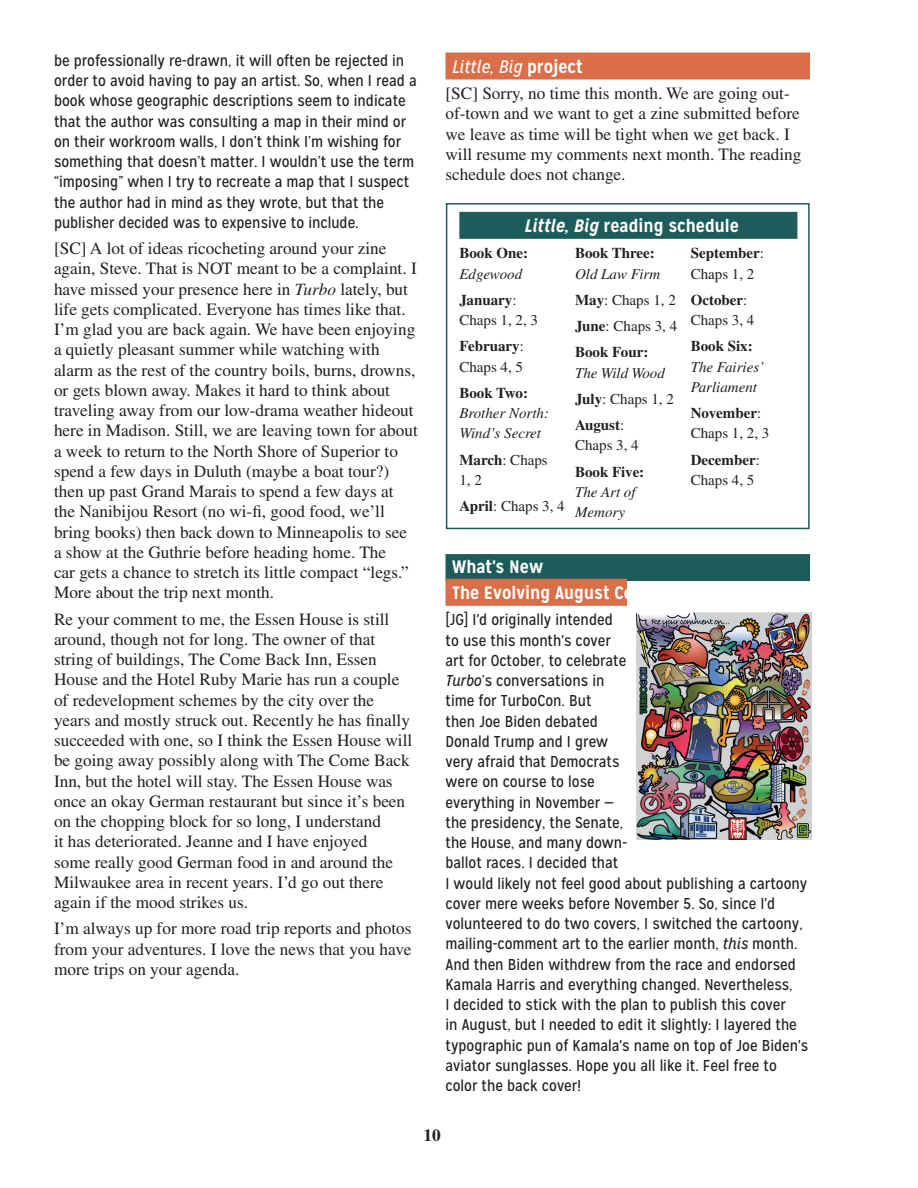
<style>
.page{position:relative;width:918px;height:1188px;background:#fff}
.page>*{position:absolute;margin:0;border:0;box-sizing:border-box;transform-origin:0 0}
.t1{font:700 18px/26.2px "Mission Gothic";color:#fff}
.t2{font:italic 18px "Mission Gothic";color:#fff}
.t3{font:17.25px/20.2px "Times LT Std";color:#231f20}
.t4{font:700 17.25px "Times LT Std";color:#231f20}
.t5{font:15.75px/20.2px "Mission Gothic";color:#231f20}
.t6{font:15px/26.2px "Times LT Std";color:#231f20}
.t7{font:italic 15px/26.2px "Times LT Std";color:#231f20}
.t8{font:700 15px/20.2px "Times LT Std";color:#231f20}
.s1{font-style:italic}
.s2{font-weight:700;font-style:normal}
.s3{font-style:normal}
.s4{font-weight:700}
.s5{font-weight:400}
</style>
<div class="page">
<div style="left:446px;top:554px;width:364px;height:27px;background:#1e5c5b"></div>
<div style="left:446px;top:579px;width:181px;height:27px;background:#d96e48"></div>
<div style="left:446px;top:52px;width:364px;height:28px;background:#d96e48"></div>
<div style="left:459px;top:212px;width:338px;height:27px;background:#1e5c5b"></div>
<div style="left:446px;top:203px;width:364px;height:326px;border:2px solid #1e5c5b"></div>
<img style="left:636px;top:612px;width:176px;height:227px">
<p class="t5" style="left:54px;top:50px;width:364px">be professionally re-drawn, it will often be rejected in order to avoid having to pay an artist. So, when I read a book whose geographic descriptions seem to indicate that the author was consulting a map in their mind or on their workroom walls, I don’t think I’m wishing for something that doesn’t matter. I wouldn’t use the term “imposing” when I try to recreate a map that I suspect the author had in mind as they wrote, but that the publisher decided was to expensive to include.</p>
<p class="t3" style="left:54px;top:238px;width:365px">[SC] A lot of ideas ricocheting around your zine again, Steve. That is NOT meant to be a complaint. I have missed your presence here in <span class="s1">Turbo</span> lately, but life gets complicated. Everyone has times like that.<br>I’m glad you are back again. We have been enjoying a quietly pleasant summer while watching with alarm as the rest of the country boils, burns, drowns, or gets blown away. Makes it hard to think about traveling away from our low-drama weather hideout here in Madison. Still, we are leaving town for about a week to return to the North Shore of Superior to spend a few days in Duluth (maybe a boat tour?) then up past Grand Marais to spend a few days at the Nanibijou Resort (no wi-fi, good food, we’ll bring books) then back down to Minneapolis to see a show at the Guthrie before heading home. The<br>car gets a chance to stretch its little compact “legs.” More about the trip next month.</p>
<p class="t3" style="left:54px;top:609px;width:360px">Re your comment to me, the Essen House is still around, though not for long. The owner of that string of buildings, The Come Back Inn, Essen House and the Hotel Ruby Marie has run a couple of redevelopment schemes by the city over the years and mostly struck out. Recently he has finally succeeded with one, so I think the Essen House will be going away possibly along with The Come Back Inn, but the hotel will stay. The Essen House was once an okay German restaurant but since it’s been on the chopping block for so long, I understand<br>it has deteriorated. Jeanne and I have enjoyed<br>some really good German food in and around the Milwaukee area in recent years. I’d go out there again if the mood strikes us.</p>
<p class="t3" style="left:54px;top:918px;width:359px;text-align:justify">I’m always up for more road trip reports and photos from your adventures. I love the news that you have more trips on your agenda.</p>
<p class="t2" style="left:452px;top:56px;width:132px">Little, Big <span class="s2">project</span></p>
<p class="t3" style="left:446px;top:83px;width:357px">[SC] Sorry, no time this month. We are going out&shy;of-town and we want to get a zine submitted before we leave as time will be tight when we get back. I will resume my comments next month. The reading schedule does not change.</p>
<p class="t1" style="left:525px;top:213px;width:216px"><span class="s1">Little, Big</span> reading schedule</p>
<p class="t8" style="left:459px;top:243px;width:70px">Book One:</p>
<p class="t7" style="left:459px;top:260px;width:64px">Edgewood<br><span class="s2">January</span><span class="s3">:</span></p>
<p class="t6" style="left:459px;top:307px;width:80px">Chaps 1, 2, 3<br><span class="s4">February</span>:</p>
<p class="t6" style="left:459px;top:353px;width:65px">Chaps 4, 5</p>
<p class="t8" style="left:459px;top:382px;width:70px">Book Two:</p>
<p class="t7" style="left:459px;top:403px;width:91px;line-height:20.2px">Brother North:<br>Wind’s Secret</p>
<p class="t6" style="left:459px;top:449px;width:90px;line-height:20.2px"><span class="s4">March</span>: Chaps<br>1, 2</p>
<p class="t6" style="left:459px;top:493px;width:107px"><span class="s4">April</span>: Chaps 3, 4</p>
<p class="t8" style="left:691px;top:243px;width:75px">September<span class="s5">:<br>Chaps 1, 2</span></p>
<p class="t6" style="left:691px;top:290px;width:65px;line-height:20.2px"><span class="s4">October</span>:<br>Chaps 3, 4</p>
<p class="t8" style="left:691px;top:336px;width:64px">Book Six:</p>
<p class="t7" style="left:691px;top:356px;width:75px;line-height:20.2px">The Fairies’<br>Parliament</p>
<p class="t6" style="left:691px;top:403px;width:80px;line-height:20.2px"><span class="s4">November</span>:<br>Chaps 1, 2, 3</p>
<p class="t6" style="left:691px;top:449px;width:71px;line-height:20.2px"><span class="s4">December</span>:<br>Chaps 4, 5</p>
<p class="t8" style="left:575px;top:243px;width:81px">Book Three:</p>
<p class="t6" style="left:575px;top:260px;width:104px"><span class="s1">Old Law Firm<br></span><span class="s4">May</span>: Chaps 1, 2<br><span class="s4">June</span>: Chaps 3, 4<br><span class="s4">Book Four:</span></p>
<p class="t7" style="left:575px;top:359px;width:100px">The Wild Wood<br><span class="s2">July</span><span class="s3">: Chaps 1, 2<br></span><span class="s2">August</span><span class="s3">:</span></p>
<p class="t6" style="left:575px;top:432px;width:65px">Chaps 3, 4</p>
<p class="t8" style="left:575px;top:461px;width:71px">Book Five:</p>
<p class="t7" style="left:575px;top:482px;width:62px;line-height:20.2px">The Art of<br>Memory</p>
<p class="t1" style="left:452px;top:553px;width:207px">What's New<br>The Evolving August Cover</p>
<p class="t5" style="left:446px;top:610px;width:364px">[JG] I'd originally intended<br>to use this month's cover<br>art for October, to celebrate<br><span class="s1">Turbo</span>’s conversations in<br>time for TurboCon. But<br>then Joe Biden debated<br>Donald Trump and I grew<br>very afraid that Democrats<br>were on course to lose<br>everything in November —<br>the presidency, the Senate,<br>the House, and many down-<br>ballot races. I decided that<br>I would likely not feel good about publishing a cartoony cover mere weeks before November 5. So, since I'd volunteered to do two covers, I switched the cartoony, mailing-comment art to the earlier month, <span class="s1">this</span> month.<br>And then Biden withdrew from the race and endorsed Kamala Harris and everything changed. Nevertheless,<br>I decided to stick with the plan to publish this cover<br>in August, but I needed to edit it slightly: I layered the typographic pun of Kamala's name on top of Joe Biden's aviator sunglasses. Hope you all like it. Feel free to color the back cover!</p>
<p class="t4" style="left:423px;top:1125px;width:19px">10</p>
</div>
